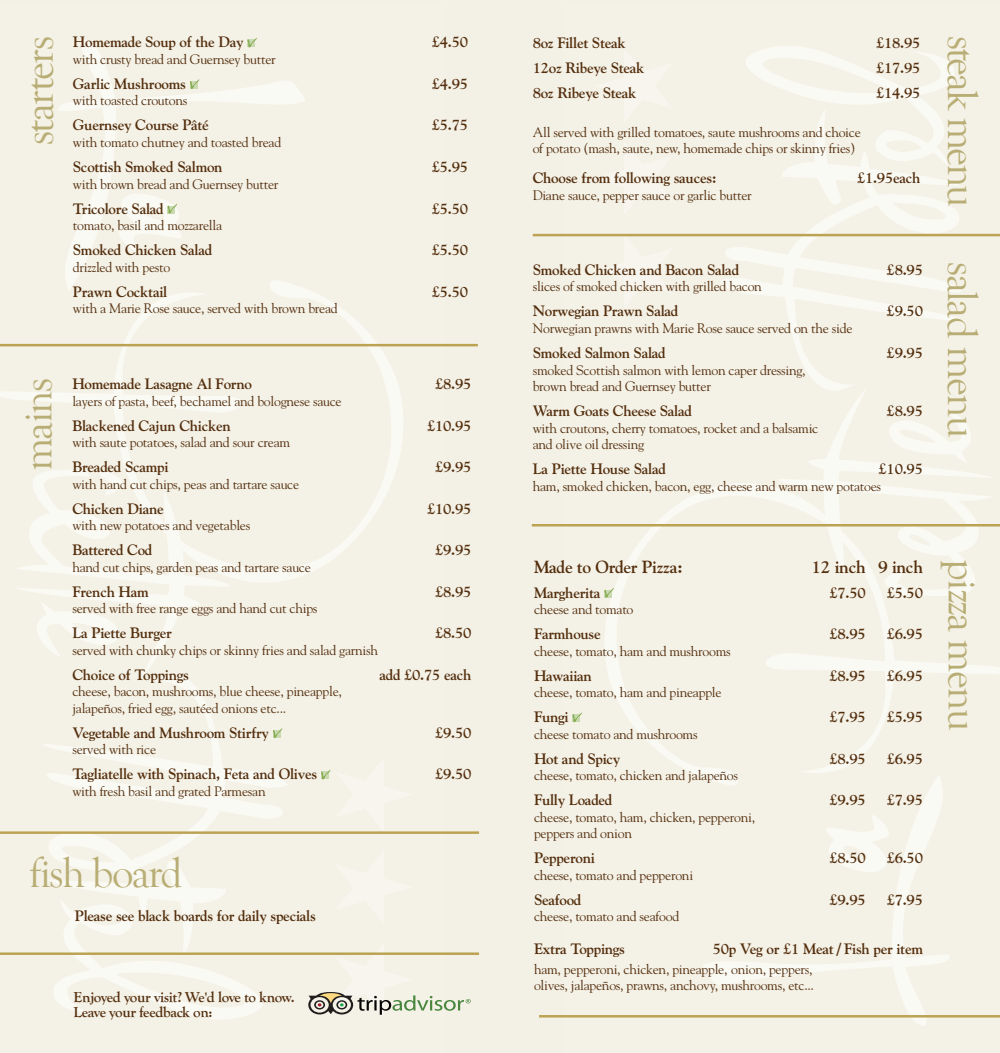
<style>
.page{position:relative;width:1000px;height:1053px;background:#fff}
.page>*{position:absolute;margin:0;border:0;box-sizing:border-box;transform-origin:0 0}
.t1{font:42.5px "Goudy Old Style T";letter-spacing:-.04em;color:#b8ad74}
.t2{font:700 17.5px "Goudy";letter-spacing:-.02em;color:#542f0e}
.t3{font:700 15px "Goudy";letter-spacing:-.02em;color:#542f0e}
.t4{font:700 15px "Goudy Old Style T";letter-spacing:-.02em;color:#542f0e}
.t5{font:13.75px/16.5px "Goudy";letter-spacing:-.02em;color:#542f0e}
</style>
<div class="page">
<div style="left:0;top:0;width:999px;height:1052px;background:#f3f0e5"></div>
<img style="left:563px;top:46px;width:436px;height:980px">
<img style="left:0;top:37px;width:444px;height:982px">
<svg style="left:247px;top:38px;width:10px;height:9px"></svg>
<div style="left:189px;top:81px;width:8px;height:8px;background:#f4f1e6"></div>
<svg style="left:190px;top:79px;width:9px;height:10px"></svg>
<svg style="left:168px;top:204px;width:9px;height:9px"></svg>
<svg style="left:604px;top:588px;width:9px;height:9px"></svg>
<svg style="left:572px;top:712px;width:9px;height:10px"></svg>
<div style="left:272px;top:730px;width:8px;height:7px;background:#f4f1e6"></div>
<svg style="left:273px;top:728px;width:9px;height:10px"></svg>
<svg style="left:321px;top:769px;width:9px;height:10px"></svg>
<hr style="left:0;top:344px;width:478px;height:2px;background:#bca353">
<hr style="left:532px;top:234px;width:467px;height:2px;background:#bca353">
<hr style="left:531px;top:524px;width:468px;height:2px;background:#bca353">
<hr style="left:0;top:831px;width:479px;height:2px;background:#bca353">
<hr style="left:539px;top:1014px;width:460px;height:3px;background:#bca353">
<svg style="left:308px;top:991px;width:162px;height:23px"></svg>
<hr style="left:0;top:952px;width:479px;height:2px;background:#bca353">
<p class="t3" style="left:73px;top:33px;width:172px">Homemade Soup of the Day</p>
<p class="t3" style="left:432px;top:33px;width:38px">£4.50</p>
<p class="t5" style="left:73px;top:50px;width:204px">with crusty bread and Guernsey butter</p>
<p class="t3" style="left:73px;top:74px;width:115px">Garlic Mushrooms</p>
<p class="t3" style="left:432px;top:74px;width:38px">£4.95</p>
<p class="t5" style="left:73px;top:92px;width:116px">with toasted croutons</p>
<p class="t3" style="left:73px;top:116px;width:137px">Guernsey Course Pâté</p>
<p class="t3" style="left:432px;top:116px;width:38px">£5.75</p>
<p class="t5" style="left:73px;top:133px;width:210px">with tomato chutney and toasted bread</p>
<p class="t3" style="left:73px;top:157px;width:151px">Scottish Smoked Salmon</p>
<p class="t3" style="left:432px;top:157px;width:38px">£5.95</p>
<p class="t5" style="left:73px;top:175px;width:207px">with brown bread and Guernsey butter</p>
<p class="t3" style="left:73px;top:199px;width:92px">Tricolore Salad</p>
<p class="t3" style="left:432px;top:199px;width:38px">£5.50</p>
<p class="t5" style="left:73px;top:216px;width:151px">tomato, basil and mozzarella</p>
<p class="t3" style="left:73px;top:240px;width:141px">Smoked Chicken Salad</p>
<p class="t3" style="left:432px;top:240px;width:38px">£5.50</p>
<p class="t5" style="left:73px;top:258px;width:99px">drizzled with pesto</p>
<p class="t3" style="left:73px;top:282px;width:96px">Prawn Cocktail</p>
<p class="t3" style="left:432px;top:282px;width:38px">£5.50</p>
<p class="t5" style="left:73px;top:299px;width:266px">with a Marie Rose sauce, served with brown bread</p>
<p class="t3" style="left:532px;top:33px;width:95px">8oz Fillet Steak</p>
<p class="t3" style="left:875px;top:33px;width:46px">£18.95</p>
<p class="t3" style="left:532px;top:58px;width:113px">12oz Ribeye Steak</p>
<p class="t3" style="left:875px;top:58px;width:46px">£17.95</p>
<p class="t3" style="left:532px;top:83px;width:105px">8oz Ribeye Steak</p>
<p class="t3" style="left:875px;top:83px;width:46px">£14.95</p>
<p class="t5" style="left:532px;top:123px;width:329px">All served with grilled tomatoes, saute mushrooms and choice of potato (mash, saute, new, homemade chips or skinny fries)</p>
<p class="t3" style="left:532px;top:169px;width:186px">Choose from following sauces:</p>
<p class="t3" style="left:856px;top:169px;width:65px">£1.95each</p>
<p class="t5" style="left:532px;top:186px;width:220px">Diane sauce, pepper sauce or garlic butter</p>
<p class="t1" style="left:16px;top:145px;width:111px;rotate:-90deg">starters</p>
<p class="t1" style="left:985px;top:36px;width:173px;rotate:90deg">steak menu</p>
<p class="t1" style="left:985px;top:262px;width:177px;rotate:90deg">salad menu</p>
<p class="t3" style="left:532px;top:260px;width:208px">Smoked Chicken and Bacon Salad</p>
<p class="t3" style="left:886px;top:260px;width:38px">£8.95</p>
<p class="t5" style="left:532px;top:278px;width:231px">slices of smoked chicken with grilled bacon</p>
<p class="t3" style="left:532px;top:302px;width:147px">Norwegian Prawn Salad</p>
<p class="t3" style="left:886px;top:302px;width:38px">£9.50</p>
<p class="t5" style="left:532px;top:319px;width:321px">Norwegian prawns with Marie Rose sauce served on the side</p>
<p class="t3" style="left:532px;top:343px;width:134px">Smoked Salmon Salad</p>
<p class="t3" style="left:886px;top:343px;width:38px">£9.95</p>
<p class="t5" style="left:532px;top:361px;width:274px">smoked Scottish salmon with lemon caper dressing, brown bread and Guernsey butter</p>
<p class="t3" style="left:532px;top:401px;width:161px">Warm Goats Cheese Salad</p>
<p class="t3" style="left:886px;top:401px;width:38px">£8.95</p>
<p class="t5" style="left:532px;top:419px;width:287px">with croutons, cherry tomatoes, rocket and a balsamic and olive oil dressing</p>
<p class="t3" style="left:532px;top:459px;width:135px">La Piette House Salad</p>
<p class="t3" style="left:878px;top:459px;width:46px">£10.95</p>
<p class="t5" style="left:532px;top:477px;width:350px">ham, smoked chicken, bacon, egg, cheese and warm new potatoes</p>
<p class="t3" style="left:72px;top:375px;width:181px">Homemade Lasagne Al Forno</p>
<p class="t3" style="left:435px;top:375px;width:38px">£8.95</p>
<p class="t5" style="left:72px;top:392px;width:271px">layers of pasta, beef, bechamel and bolognese sauce</p>
<p class="t3" style="left:72px;top:416px;width:160px">Blackened Cajun Chicken</p>
<p class="t3" style="left:427px;top:416px;width:46px">£10.95</p>
<p class="t5" style="left:72px;top:434px;width:219px">with saute potatoes, salad and sour cream</p>
<p class="t3" style="left:72px;top:458px;width:98px">Breaded Scampi</p>
<p class="t3" style="left:435px;top:458px;width:38px">£9.95</p>
<p class="t5" style="left:72px;top:475px;width:228px">with hand cut chips, peas and tartare sauce</p>
<p class="t3" style="left:72px;top:499px;width:93px">Chicken Diane</p>
<p class="t3" style="left:427px;top:499px;width:46px">£10.95</p>
<p class="t5" style="left:72px;top:517px;width:179px">with new potatoes and vegetables</p>
<p class="t3" style="left:72px;top:541px;width:82px">Battered Cod</p>
<p class="t3" style="left:435px;top:541px;width:38px">£9.95</p>
<p class="t5" style="left:72px;top:558px;width:240px">hand cut chips, garden peas and tartare sauce</p>
<p class="t3" style="left:72px;top:582px;width:78px">French Ham</p>
<p class="t3" style="left:435px;top:582px;width:38px">£8.95</p>
<p class="t5" style="left:72px;top:600px;width:246px">served with free range eggs and hand cut chips</p>
<p class="t3" style="left:72px;top:624px;width:101px">La Piette Burger</p>
<p class="t3" style="left:435px;top:624px;width:38px">£8.50</p>
<p class="t5" style="left:72px;top:641px;width:307px">served with chunky chips or skinny fries and salad garnish</p>
<p class="t3" style="left:72px;top:665px;width:118px">Choice of Toppings</p>
<p class="t3" style="left:379px;top:665px;width:93px">add £0.75 each</p>
<p class="t5" style="left:72px;top:683px;width:271px">cheese, bacon, mushrooms, blue cheese, pineapple, jalapeños, fried egg, sautéed onions etc...</p>
<p class="t3" style="left:72px;top:723px;width:198px">Vegetable and Mushroom Stirfry</p>
<p class="t3" style="left:435px;top:723px;width:38px">£9.50</p>
<p class="t5" style="left:72px;top:741px;width:85px">served with rice</p>
<p class="t3" style="left:72px;top:765px;width:246px">Tagliatelle with Spinach, Feta and Olives</p>
<p class="t3" style="left:435px;top:765px;width:38px">£9.50</p>
<p class="t5" style="left:72px;top:782px;width:195px">with fresh basil and grated Parmesan</p>
<p class="t1" style="left:14px;top:471px;width:95px;rotate:-90deg">mains</p>
<p class="t2" style="left:534px;top:555px;width:150px">Made to Order Pizza:</p>
<p class="t2" style="left:811px;top:555px;width:113px">12 inch 9 inch</p>
<p class="t3" style="left:534px;top:583px;width:68px">Margherita</p>
<p class="t3" style="left:829px;top:583px;width:38px">£7.50</p>
<p class="t3" style="left:886px;top:583px;width:38px">£5.50</p>
<p class="t5" style="left:534px;top:600px;width:101px">cheese and tomato</p>
<p class="t3" style="left:534px;top:624px;width:68px">Farmhouse</p>
<p class="t3" style="left:829px;top:624px;width:38px">£8.95</p>
<p class="t3" style="left:886px;top:624px;width:38px">£6.95</p>
<p class="t5" style="left:534px;top:642px;width:198px">cheese, tomato, ham and mushrooms</p>
<p class="t3" style="left:534px;top:666px;width:59px">Hawaiian</p>
<p class="t3" style="left:829px;top:666px;width:38px">£8.95</p>
<p class="t3" style="left:886px;top:666px;width:38px">£6.95</p>
<p class="t5" style="left:534px;top:683px;width:189px">cheese, tomato, ham and pineapple</p>
<p class="t3" style="left:534px;top:707px;width:36px">Fungi</p>
<p class="t3" style="left:829px;top:707px;width:38px">£7.95</p>
<p class="t3" style="left:886px;top:707px;width:38px">£5.95</p>
<p class="t5" style="left:534px;top:725px;width:165px">cheese tomato and mushrooms</p>
<p class="t3" style="left:534px;top:749px;width:88px">Hot and Spicy</p>
<p class="t3" style="left:829px;top:749px;width:38px">£8.95</p>
<p class="t3" style="left:886px;top:749px;width:38px">£6.95</p>
<p class="t5" style="left:534px;top:766px;width:205px">cheese, tomato, chicken and jalapeños</p>
<p class="t3" style="left:534px;top:790px;width:80px">Fully Loaded</p>
<p class="t3" style="left:829px;top:790px;width:38px">£9.95</p>
<p class="t3" style="left:886px;top:790px;width:38px">£7.95</p>
<p class="t5" style="left:534px;top:808px;width:223px">cheese, tomato, ham, chicken, pepperoni, peppers and onion</p>
<p class="t3" style="left:534px;top:848px;width:62px">Pepperoni</p>
<p class="t3" style="left:829px;top:848px;width:38px">£8.50</p>
<p class="t3" style="left:886px;top:848px;width:38px">£6.50</p>
<p class="t5" style="left:534px;top:866px;width:161px">cheese, tomato and pepperoni</p>
<p class="t3" style="left:534px;top:890px;width:49px">Seafood</p>
<p class="t3" style="left:829px;top:890px;width:38px">£9.95</p>
<p class="t3" style="left:886px;top:890px;width:38px">£7.95</p>
<p class="t5" style="left:534px;top:907px;width:147px">cheese, tomato and seafood</p>
<p class="t3" style="left:534px;top:939px;width:93px">Extra Toppings</p>
<p class="t3" style="left:712px;top:939px;width:212px">50p Veg or £1 Meat / Fish per item</p>
<p class="t5" style="left:534px;top:960px;width:281px">ham, pepperoni, chicken, pineapple, onion, peppers, olives, jalapeños, prawns, anchovy, mushrooms, etc...</p>
<p class="t1" style="left:985px;top:559px;width:173px;rotate:90deg">pizza menu</p>
<p class="t1" style="left:29px;top:850px;width:155px">fish board</p>
<p class="t3" style="left:75px;top:906px;width:243px">Please see black boards for daily specials</p>
<p class="t4" style="left:74px;top:988px;width:223px">Enjoyed your visit? We'd love to know.</p>
<p class="t4" style="left:74px;top:1003px;width:140px">Leave your feedback on:</p>
</div>
